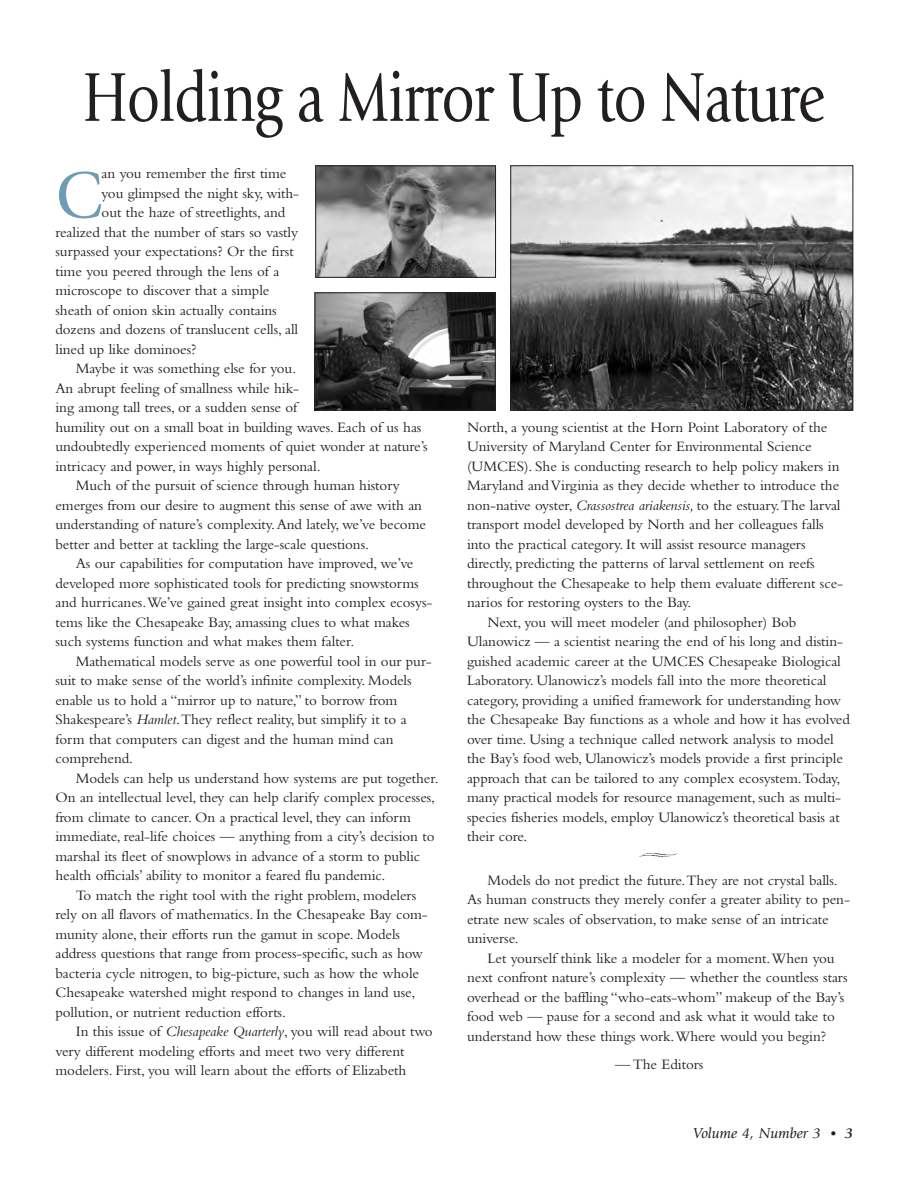
<style>
.page{position:relative;width:918px;height:1188px;background:#fff}
.page>*{position:absolute;margin:0;border:0;box-sizing:border-box;transform-origin:0 0}
.t1{font:72px "Giovanni";letter-spacing:-.02em;color:#231f20;scale:.8 1}
.t2{font:68.1px "Giovanni";color:#6d9cb7}
.t3{font:15px/19.5px "Bembo";letter-spacing:-.005em;color:#231f20}
.t4{font:italic 15px "Giovanni";color:#231f20}
.s1{font-style:italic}
.s2{font-family:"Bembo";font-weight:700;font-style:normal}
.s3{font-weight:700}
</style>
<div class="page">
<img style="left:639px;top:853px;width:38px;height:4px">
<img style="left:317px;top:168px;width:177px;height:108px">
<div style="left:315px;top:166px;width:181px;height:112px;border:1px solid #231f20"></div>
<img style="left:317px;top:295px;width:177px;height:113px">
<div style="left:315px;top:293px;width:181px;height:117px;border:1px solid #231f20"></div>
<img style="left:512px;top:167px;width:339px;height:241px">
<div style="left:510px;top:165px;width:343px;height:245px;border:1px solid #231f20"></div>
<h1 class="t1" style="left:82px;top:69px;width:929px">Holding a Mirror Up to Nature</h1>
<h2 class="t2" style="left:56px;top:168px;width:48px">C</h2>
<p class="t3" style="left:102px;top:165px;width:186px">an you remember the first time</p>
<p class="t3" style="left:102px;top:185px;width:199px">you glimpsed the night sky, with-</p>
<p class="t3" style="left:102px;top:204px;width:185px">out the haze of streetlights, and</p>
<p class="t3" style="left:56px;top:224px;width:244px">realized that the number of stars so vastly</p>
<p class="t3" style="left:56px;top:243px;width:240px">surpassed your expectations? Or the first</p>
<p class="t3" style="left:56px;top:263px;width:225px">time you peered through the lens of a</p>
<p class="t3" style="left:56px;top:282px;width:215px">microscope to discover that a simple</p>
<p class="t3" style="left:56px;top:302px;width:223px">sheath of onion skin actually contains</p>
<p class="t3" style="left:56px;top:321px;width:244px">dozens and dozens of translucent cells, all</p>
<p class="t3" style="left:56px;top:341px;width:143px">lined up like dominoes?</p>
<p class="t3" style="left:76px;top:360px;width:222px">Maybe it was something else for you.</p>
<p class="t3" style="left:56px;top:380px;width:245px">An abrupt feeling of smallness while hik-</p>
<p class="t3" style="left:56px;top:399px;width:243px">ing among tall trees, or a sudden sense of</p>
<p class="t3" style="left:56px;top:419px;width:367px">humility out on a small boat in building waves. Each of us has</p>
<p class="t3" style="left:56px;top:438px;width:374px">undoubtedly experienced moments of quiet wonder at nature’s</p>
<p class="t3" style="left:56px;top:458px;width:267px">intricacy and power, in ways highly personal.</p>
<p class="t3" style="left:76px;top:477px;width:326px">Much of the pursuit of science through human history</p>
<p class="t3" style="left:56px;top:497px;width:368px">emerges from our desire to augment this sense of awe with an</p>
<p class="t3" style="left:56px;top:516px;width:372px">understanding of nature’s complexity.And lately, we’ve become</p>
<p class="t3" style="left:56px;top:536px;width:315px">better and better at tackling the large-scale questions.</p>
<p class="t3" style="left:76px;top:555px;width:339px">As our capabilities for computation have improved, we’ve</p>
<p class="t3" style="left:56px;top:575px;width:365px">developed more sophisticated tools for predicting snowstorms</p>
<p class="t3" style="left:56px;top:594px;width:378px">and hurricanes.We’ve gained great insight into complex ecosys-</p>
<p class="t3" style="left:56px;top:614px;width:356px">tems like the Chesapeake Bay, amassing clues to what makes</p>
<p class="t3" style="left:56px;top:633px;width:300px">such systems function and what makes them falter.</p>
<p class="t3" style="left:76px;top:653px;width:358px">Mathematical models serve as one powerful tool in our pur-</p>
<p class="t3" style="left:56px;top:672px;width:358px">suit to make sense of the world’s infinite complexity. Models</p>
<p class="t3" style="left:56px;top:692px;width:343px">enable us to hold a “mirror up to nature,” to borrow from</p>
<p class="t3" style="left:56px;top:711px;width:353px">Shakespeare’s <span class="s1">Hamlet</span>.They reflect reality, but simplify it to a</p>
<p class="t3" style="left:56px;top:731px;width:340px">form that computers can digest and the human mind can</p>
<p class="t3" style="left:56px;top:750px;width:79px">comprehend.</p>
<p class="t3" style="left:76px;top:770px;width:364px">Models can help us understand how systems are put together.</p>
<p class="t3" style="left:56px;top:789px;width:381px">On an intellectual level, they can help clarify complex processes,</p>
<p class="t3" style="left:56px;top:809px;width:357px">from climate to cancer. On a practical level, they can inform</p>
<p class="t3" style="left:56px;top:828px;width:381px">immediate, real-life choices –– anything from a city’s decision to</p>
<p class="t3" style="left:56px;top:848px;width:366px">marshal its fleet of snowplows in advance of a storm to public</p>
<p class="t3" style="left:56px;top:867px;width:331px">health officials’ ability to monitor a feared flu pandemic.</p>
<p class="t3" style="left:76px;top:887px;width:342px">To match the right tool with the right problem, modelers</p>
<p class="t3" style="left:56px;top:906px;width:374px">rely on all flavors of mathematics. In the Chesapeake Bay com-</p>
<p class="t3" style="left:56px;top:926px;width:346px">munity alone, their efforts run the gamut in scope. Models</p>
<p class="t3" style="left:56px;top:945px;width:369px">address questions that range from process-specific, such as how</p>
<p class="t3" style="left:56px;top:965px;width:365px">bacteria cycle nitrogen, to big-picture, such as how the whole</p>
<p class="t3" style="left:56px;top:984px;width:361px">Chesapeake watershed might respond to changes in land use,</p>
<p class="t3" style="left:56px;top:1004px;width:232px">pollution, or nutrient reduction efforts.</p>
<p class="t3" style="left:76px;top:1023px;width:359px">In this issue of <span class="s1">Chesapeake Quarterly</span>, you will read about two</p>
<p class="t3" style="left:56px;top:1043px;width:351px">very different modeling efforts and meet two very different</p>
<p class="t3" style="left:56px;top:1062px;width:352px">modelers. First, you will learn about the efforts of Elizabeth</p>
<p class="t3" style="left:467px;top:419px;width:362px">North, a young scientist at the Horn Point Laboratory of the</p>
<p class="t3" style="left:467px;top:438px;width:346px">University of Maryland Center for Environmental Science</p>
<p class="t3" style="left:467px;top:458px;width:374px">(UMCES). She is conducting research to help policy makers in</p>
<p class="t3" style="left:467px;top:477px;width:374px">Maryland and Virginia as they decide whether to introduce the</p>
<p class="t3" style="left:467px;top:497px;width:375px">non-native oyster, <span class="s1">Crassostrea ariakensis,</span> to the estuary.The larval</p>
<p class="t3" style="left:467px;top:516px;width:358px">transport model developed by North and her colleagues falls</p>
<p class="t3" style="left:467px;top:536px;width:340px">into the practical category. It will assist resource managers</p>
<p class="t3" style="left:467px;top:555px;width:349px">directly, predicting the patterns of larval settlement on reefs</p>
<p class="t3" style="left:467px;top:575px;width:378px">throughout the Chesapeake to help them evaluate different sce-</p>
<p class="t3" style="left:467px;top:594px;width:226px">narios for restoring oysters to the Bay.</p>
<p class="t3" style="left:487px;top:614px;width:311px">Next, you will meet modeler (and philosopher) Bob</p>
<p class="t3" style="left:467px;top:633px;width:378px">Ulanowicz –– a scientist nearing the end of his long and distin-</p>
<p class="t3" style="left:467px;top:653px;width:375px">guished academic career at the UMCES Chesapeake Biological</p>
<p class="t3" style="left:467px;top:672px;width:361px">Laboratory. Ulanowicz’s models fall into the more theoretical</p>
<p class="t3" style="left:467px;top:692px;width:375px">category, providing a unified framework for understanding how</p>
<p class="t3" style="left:467px;top:711px;width:384px">the Chesapeake Bay functions as a whole and how it has evolved</p>
<p class="t3" style="left:467px;top:731px;width:368px">over time. Using a technique called network analysis to model</p>
<p class="t3" style="left:467px;top:750px;width:377px">the Bay’s food web, Ulanowicz’s models provide a first principle</p>
<p class="t3" style="left:467px;top:770px;width:375px">approach that can be tailored to any complex ecosystem.Today,</p>
<p class="t3" style="left:467px;top:789px;width:376px">many practical models for resource management, such as multi-</p>
<p class="t3" style="left:467px;top:809px;width:374px">species fisheries models, employ Ulanowicz’s theoretical basis at</p>
<p class="t3" style="left:467px;top:828px;width:62px">their core.</p>
<p class="t3" style="left:467px;top:872px;width:384px;text-indent:20px">Models do not predict the future.They are not crystal balls.<br>As human constructs they merely confer a greater ability to pen&shy;etrate new scales of observation, to make sense of an intricate universe.</p>
<p class="t3" style="left:467px;top:950px;width:382px;text-indent:20px">Let yourself think like a modeler for a moment.When you next confront nature’s complexity — whether the countless stars overhead or the baffling “who-eats-whom” makeup of the Bay’s food web — pause for a second and ask what it would take to understand how these things work.Where would you begin?</p>
<p class="t3" style="left:615px;top:1056px;width:90px">–– The Editors</p>
<p class="t4" style="left:693px;top:1127px;width:161px">Volume 4, Number 3 <span class="s2">•</span> <span class="s3">3</span></p>
</div>
